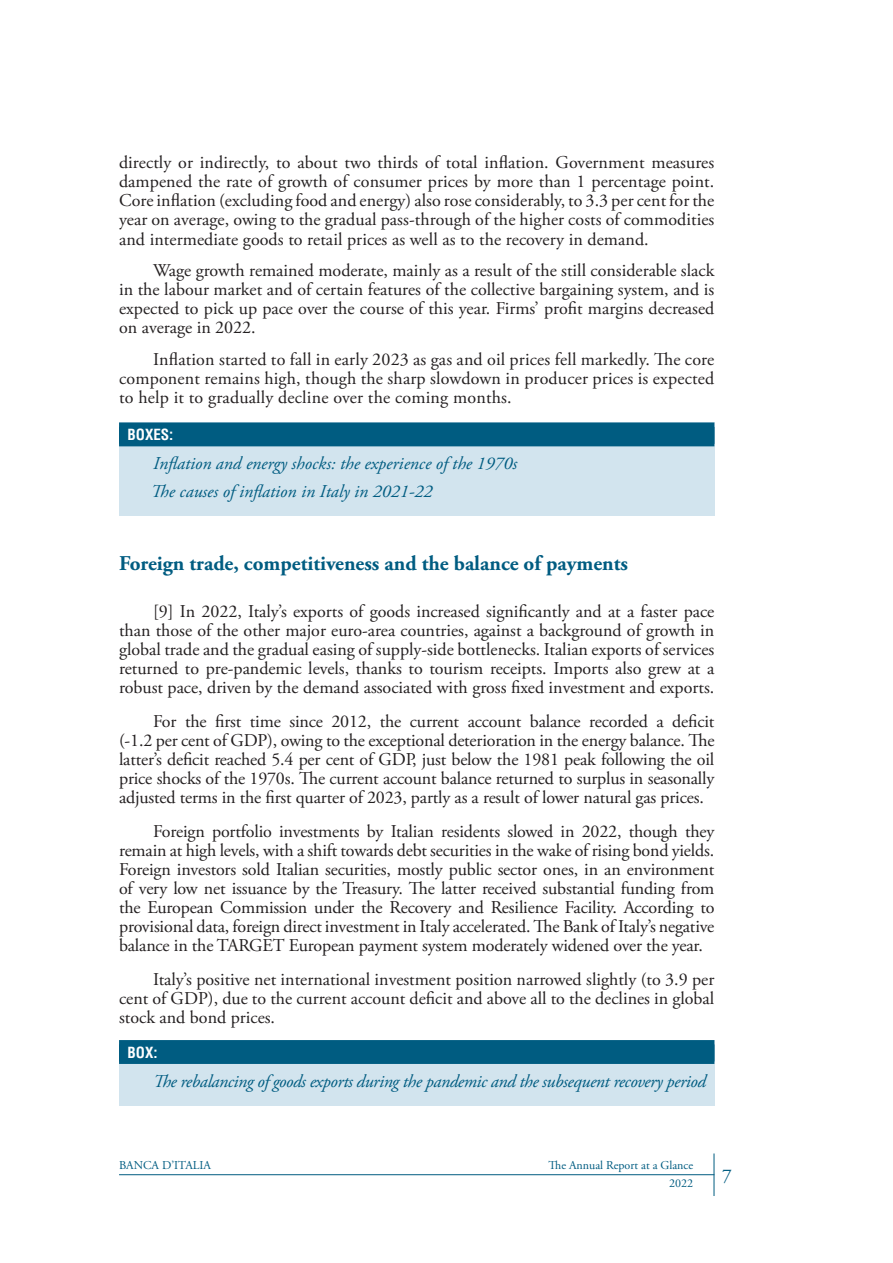
<style>
.page{position:relative;width:893px;height:1263px;background:#fff}
.page>*{position:absolute;margin:0;border:0;box-sizing:border-box;transform-origin:0 0}
.sott{font:700 21px "Adobe Garamond Pro";color:#005c81}
.t1{font:19.5px "Adobe Garamond Pro";color:#005c81}
.PARAGRAFO__Testo{font:18px/19px "Adobe Garamond Pro";color:#231f20;text-align:justify}
.PARAGRAFO__Box{font:italic 18px "Adobe Garamond Pro";letter-spacing:-.005em;color:#005c81}
.TITOLO__Box{font:700 condensed 15px "Helvetica LT Std";color:#fff}
.t2{font:12px "Adobe Garamond Pro";color:#005c81}
</style>
<div class="page">
<hr style="left:119px;top:1174px;width:595px;height:1px;background:#005c81">
<hr style="left:714px;top:1153px;width:1px;height:43px;background:#005c81">
<div style="left:119px;top:422px;width:595px;height:94px;background:#d2e4ee"></div>
<div style="left:119px;top:422px;width:595px;height:22px;background:#005c81"></div>
<div style="left:119px;top:427px;width:595px;height:19px;background:#005c81"></div>
<div style="left:119px;top:1040px;width:595px;height:66px;background:#d2e4ee"></div>
<div style="left:119px;top:1040px;width:595px;height:21px;background:#005c81"></div>
<div style="left:119px;top:1044px;width:595px;height:20px;background:#005c81"></div>
<p class="PARAGRAFO__Testo" style="left:119px;top:153px;width:597px">directly or indirectly, to about two thirds of total inflation. Government measures dampened the rate of growth of consumer prices by more than 1 percentage point.<br>Core inflation (excluding food and energy) also rose considerably, to 3.3 per cent for the year on average, owing to the gradual pass-through of the higher costs of commodities and intermediate goods to retail prices as well as to the recovery in demand.</p>
<p class="PARAGRAFO__Testo" style="left:119px;top:262px;width:597px;text-indent:34px">Wage growth remained moderate, mainly as a result of the still considerable slack in the labour market and of certain features of the collective bargaining system, and is expected to pick up pace over the course of this year. Firms’ profit margins decreased on average in 2022.</p>
<p class="PARAGRAFO__Testo" style="left:119px;top:351px;width:597px;text-indent:34px">Inflation started to fall in early 2023 as gas and oil prices fell markedly. The core component remains high, though the sharp slowdown in producer prices is expected to help it to gradually decline over the coming months.</p>
<h4 class="TITOLO__Box" style="left:128px;top:425px;width:47px">BOXES:</h4>
<p class="PARAGRAFO__Box" style="left:153px;top:453px;width:366px">Inflation and energy shocks: the experience of the 1970s</p>
<p class="PARAGRAFO__Box" style="left:151px;top:480px;width:283px">The causes of inflation in Italy in 2021-22</p>
<p class="sott" style="left:119px;top:551px;width:511px">Foreign trade, competitiveness and the balance of payments</p>
<p class="PARAGRAFO__Testo" style="left:119px;top:602px;width:597px;text-indent:34px">[9] In 2022, Italy’s exports of goods increased significantly and at a faster pace than those of the other major euro-area countries, against a background of growth in global trade and the gradual easing of supply-side bottlenecks. Italian exports of services returned to pre-pandemic levels, thanks to tourism receipts. Imports also grew at a robust pace, driven by the demand associated with gross fixed investment and exports.</p>
<p class="PARAGRAFO__Testo" style="left:119px;top:712px;width:597px;text-indent:34px">For the first time since 2012, the current account balance recorded a deficit (-1.2 per cent of GDP), owing to the exceptional deterioration in the energy balance. The latter’s deficit reached 5.4 per cent of GDP, just below the 1981 peak following the oil price shocks of the 1970s. The current account balance returned to surplus in seasonally adjusted terms in the first quarter of 2023, partly as a result of lower natural gas prices.</p>
<p class="PARAGRAFO__Testo" style="left:119px;top:822px;width:597px;text-indent:34px">Foreign portfolio investments by Italian residents slowed in 2022, though they remain at high levels, with a shift towards debt securities in the wake of rising bond yields.<br>Foreign investors sold Italian securities, mostly public sector ones, in an environment of very low net issuance by the Treasury. The latter received substantial funding from the European Commission under the Recovery and Resilience Facility. According to provisional data, foreign direct investment in Italy accelerated. The Bank of Italy’s negative balance in the TARGET European payment system moderately widened over the year.</p>
<p class="PARAGRAFO__Testo" style="left:119px;top:970px;width:597px;text-indent:34px">Italy’s positive net international investment position narrowed slightly (to 3.9 per cent of GDP), due to the current account deficit and above all to the declines in global stock and bond prices.</p>
<h4 class="TITOLO__Box" style="left:128px;top:1043px;width:32px">BOX:</h4>
<p class="PARAGRAFO__Box" style="left:153px;top:1070px;width:554px">The rebalancing of goods exports during the pandemic and the subsequent recovery period</p>
<p class="t2" style="left:119px;top:1158px;width:93px">BANCA D’ITALIA</p>
<p class="t2" style="left:549px;top:1158px;width:146px">The Annual Report at a Glance</p>
<p class="t2" style="left:669px;top:1176px;width:25px">2022</p>
<p class="t1" style="left:722px;top:1164px;width:11px">7</p>
</div>
